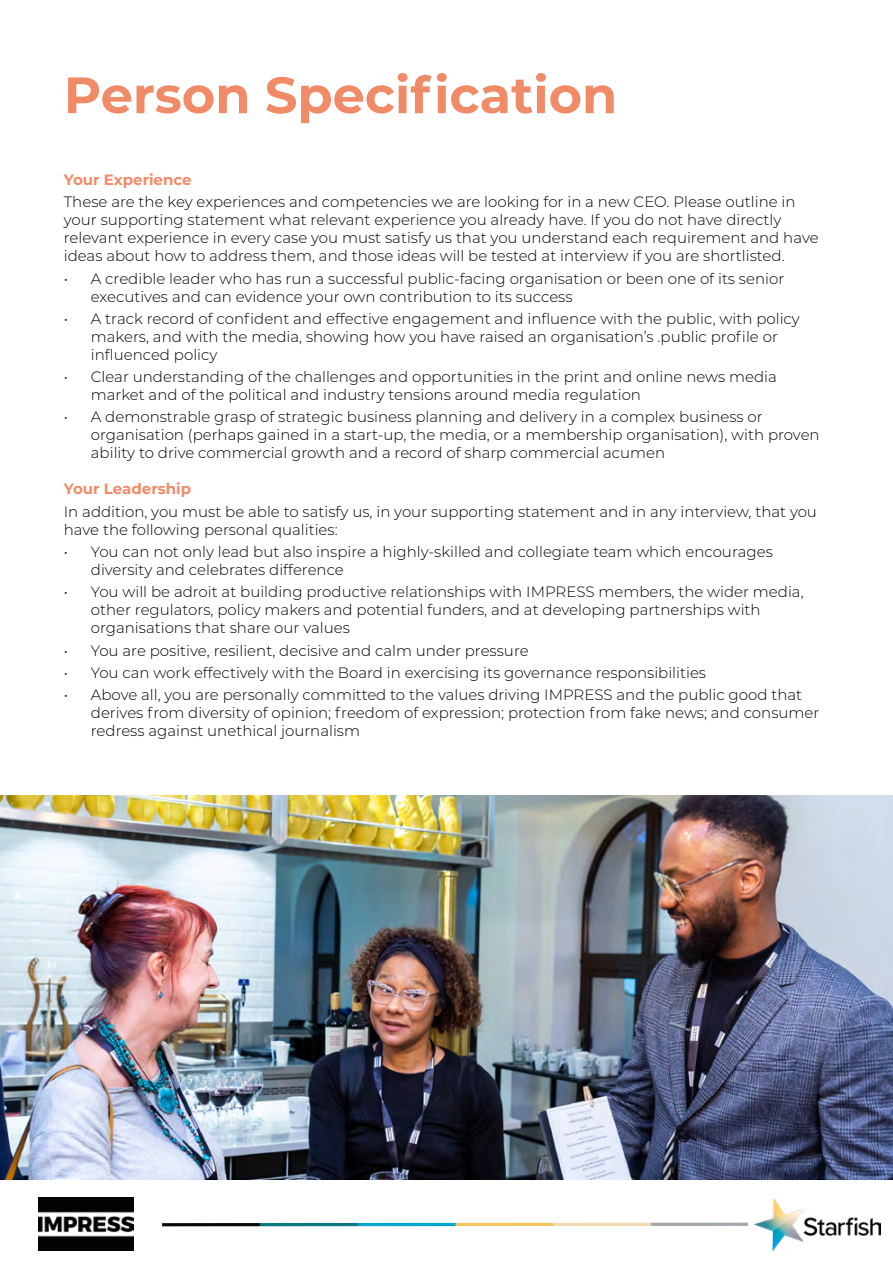
<style>
.page{position:relative;width:893px;height:1263px;background:#fff}
.page>*{position:absolute;margin:0;border:0;box-sizing:border-box;transform-origin:0 0}
.t1{font:700 51px "Montserrat";color:#f18b67}
.t2{font:300 15px/18px "Montserrat";color:#000}
.t3{font:700 15px "Montserrat";color:#f18b67}
</style>
<div class="page">
<img style="left:162px;top:1223px;width:586px;height:3px">
<img style="left:39px;top:1197px;width:95px;height:53px">
<img style="left:754px;top:1198px;width:127px;height:52px">
<img style="left:0;top:795px;width:893px;height:384px">
<p class="t1" style="left:64px;top:58px;width:555px">Person Specification</p>
<p class="t3" style="left:64px;top:169px;width:129px">Your Experience</p>
<p class="t2" style="left:64px;top:193px;width:756px">These are the key experiences and competencies we are looking for in a new CEO. Please outline in your supporting statement what relevant experience you already have. If you do not have directly relevant experience in every case you must satisfy us that you understand each requirement and have ideas about how to address them, and those ideas will be tested at interview if you are shortlisted.</p>
<p class="t2" style="left:91px;top:269px;width:695px;text-indent:-27px">• A credible leader who has run a successful public-facing organisation or been one of its senior executives and can evidence your own contribution to its success</p>
<p class="t2" style="left:91px;top:309px;width:710px;text-indent:-27px">• A track record of confident and effective engagement and influence with the public, with policy makers, and with the media, showing how you have raised an organisation’s .public profile or influenced policy</p>
<p class="t2" style="left:91px;top:367px;width:687px;text-indent:-27px">• Clear understanding of the challenges and opportunities in the print and online news media market and of the political and industry tensions around media regulation</p>
<p class="t2" style="left:91px;top:408px;width:730px;text-indent:-27px">• A demonstrable grasp of strategic business planning and delivery in a complex business or organisation (perhaps gained in a start-up, the media, or a membership organisation), with proven ability to drive commercial growth and a record of sharp commercial acumen</p>
<p class="t3" style="left:64px;top:478px;width:129px">Your Leadership</p>
<p class="t2" style="left:64px;top:502px;width:755px">In addition, you must be able to satisfy us, in your supporting statement and in any interview, that you have the following personal qualities:</p>
<p class="t2" style="left:91px;top:542px;width:683px;text-indent:-27px">• You can not only lead but also inspire a highly-skilled and collegiate team which encourages diversity and celebrates difference</p>
<p class="t2" style="left:91px;top:582px;width:714px;text-indent:-27px">• You will be adroit at building productive relationships with IMPRESS members, the wider media, other regulators, policy makers and potential funders, and at developing partnerships with organisations that share our values</p>
<p class="t2" style="left:64px;top:641px;width:466px">• You are positive, resilient, decisive and calm under pressure</p>
<p class="t2" style="left:64px;top:663px;width:644px">• You can work effectively with the Board in exercising its governance responsibilities</p>
<p class="t2" style="left:91px;top:685px;width:730px;text-indent:-27px">• Above all, you are personally committed to the values driving IMPRESS and the public good that derives from diversity of opinion; freedom of expression; protection from fake news; and consumer redress against unethical journalism</p>
</div>
